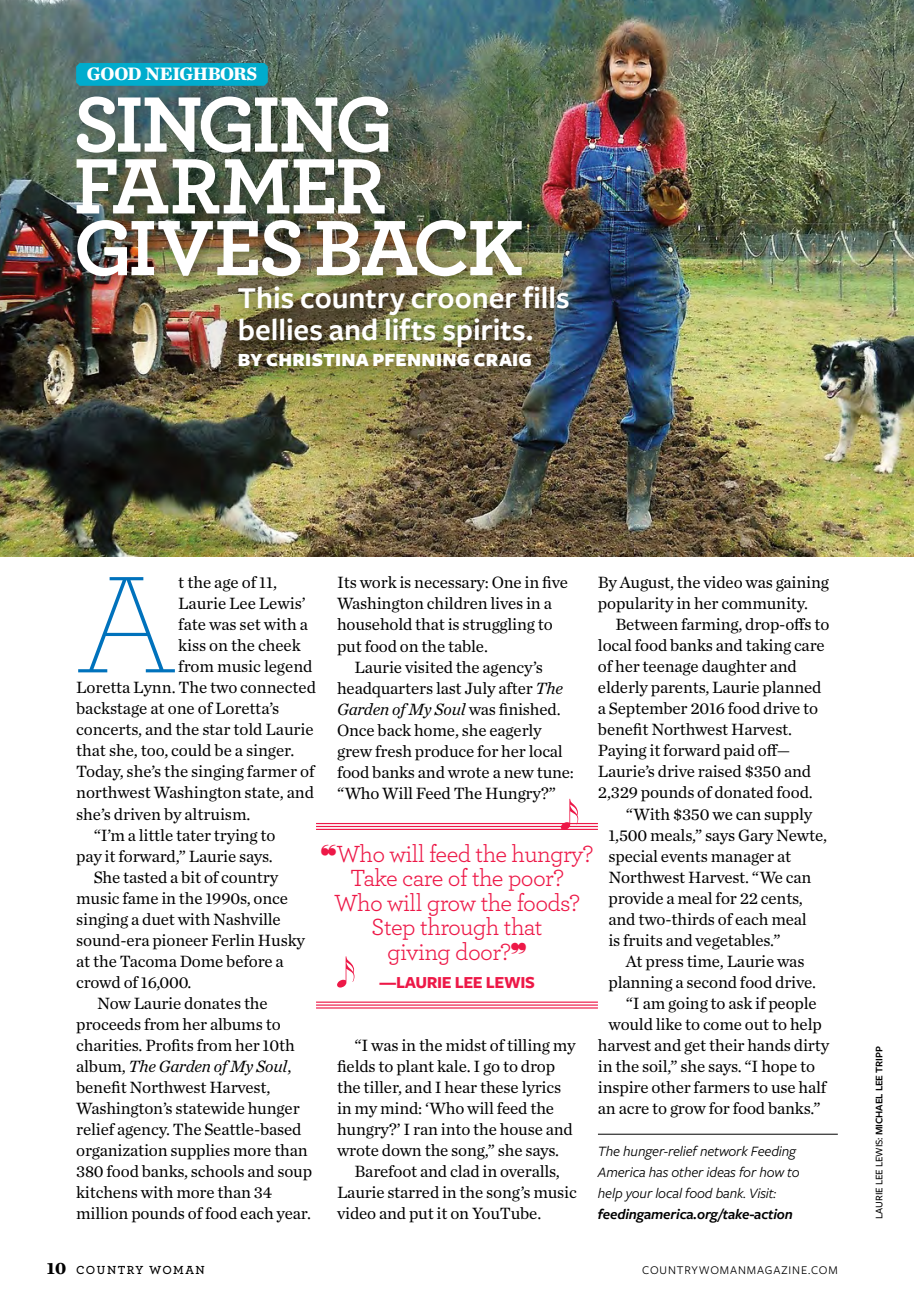
<style>
.page{position:relative;width:914px;height:1308px;background:#fff}
.page>*{position:absolute;margin:0;border:0;box-sizing:border-box;transform-origin:0 0}
.t1{font:200 144.72px "Archer";color:#0072bc}
.t2{font:700 82.25px/61.8px "Archer";letter-spacing:-.035em;color:#fff}
.t3{font:600 31.5px/31.5px "Freight Sans Pro";color:#fff}
.t4{font:24.5px/24.5px "Archer";letter-spacing:-.025em;color:#ed1847;text-align:center}
.t5{font:900 19.25px "Freight Sans Pro";letter-spacing:.01em;color:#fff}
.t6{font:700 18.9px "Chronicle Text G1";letter-spacing:-.01em;color:#fff}
.t7{font:700 17.5px "Freight Sans Pro";letter-spacing:-.025em;color:#ed1847}
.t8{font:17.15px/21px "Chronicle Text G1";letter-spacing:-.01em;color:#000}
.t9{font:italic 17.15px "Chronicle Text G1";letter-spacing:-.01em;color:#000}
.t10{font:italic 14.88px/21px "Freight Sans Pro";letter-spacing:-.01em;color:#000}
.t11{font:italic 600 14.88px "Freight Sans Pro";letter-spacing:-.01em;color:#000}
.t12{font:12.25px "Freight Sans Pro";letter-spacing:.07em;color:#000}
.t13{font:600 12.25px "Archer";letter-spacing:.115em;color:#000}
.t14{font:500 10.5px "Freight Sans Pro";letter-spacing:-.01em;color:#000}
.s1{font-style:italic}
.s2{font-style:normal}
.s3{font-family:"Chronicle Text G1";font-weight:700;font-size:17.5px}
.s4{font-weight:600}
</style>
<div class="page">
<img style="left:0;top:0;width:914px;height:556px">
<div style="left:76px;top:63px;width:192px;height:23px;background:#00accd"></div>
<img style="left:71px;top:90px;width:464px;height:199px">
<img style="left:233px;top:280px;width:348px;height:99px">
<img style="left:233px;top:280px;width:71px;height:9px">
<img style="left:312px;top:280px;width:223px;height:9px">
<hr style="left:598px;top:1133px;width:239px;height:1px;background:#000">
<hr style="left:316px;top:823px;width:282px;height:1px;background:#ed1847">
<hr style="left:316px;top:825px;width:282px;height:2px;background:#ed1847">
<hr style="left:316px;top:828px;width:282px;height:1px;background:#ed1847">
<hr style="left:316px;top:1001px;width:282px;height:1px;background:#ed1847">
<hr style="left:316px;top:1004px;width:282px;height:1px;background:#ed1847">
<hr style="left:316px;top:1007px;width:282px;height:1px;background:#ed1847">
<svg style="left:337px;top:956px;width:17px;height:31px"></svg>
<svg style="left:561px;top:798px;width:17px;height:31px"></svg>
<p class="t6" style="left:87px;top:67px;width:172px">GOOD NEIGHBORS</p>
<h2 class="t2" style="left:74px;top:101px;width:451px">SINGING<br>FARMER<br>GIVES BACK</h2>
<h3 class="t3" style="left:238px;top:284px;width:333px">This country crooner fills bellies and lifts spirits.</h3>
<p class="t5" style="left:238px;top:352px;width:295px">BY CHRISTINA PFENNING CRAIG</p>
<h1 class="t1" style="left:76px;top:537px;width:102px">A</h1>
<p class="t8" style="left:178px;top:573px;width:100px">t the age of 11,</p>
<p class="t8" style="left:598px;top:573px;width:232px">By August, the video was gaining popularity in her community.</p>
<p class="t8" style="left:615px;top:615px;width:215px">Between farming, drop-offs to</p>
<p class="t8" style="left:598px;top:636px;width:228px">local food banks and taking care</p>
<p class="t8" style="left:598px;top:657px;width:200px">of her teenage daughter and</p>
<p class="t8" style="left:598px;top:678px;width:225px">elderly parents, Laurie planned</p>
<p class="t8" style="left:598px;top:699px;width:222px">a September 2016 food drive to</p>
<p class="t8" style="left:598px;top:720px;width:196px">benefit Northwest Harvest.</p>
<p class="t8" style="left:598px;top:741px;width:194px">Paying it forward paid off—</p>
<p class="t8" style="left:598px;top:762px;width:215px">Laurie’s drive raised $350 and</p>
<p class="t8" style="left:598px;top:783px;width:216px">2,329 pounds of donated food.</p>
<p class="t8" style="left:626px;top:804px;width:188px">“With $350 we can supply</p>
<p class="t8" style="left:608px;top:825px;width:220px">1,500 meals,” says Gary Newte,</p>
<p class="t8" style="left:608px;top:846px;width:184px">special events manager at</p>
<p class="t8" style="left:608px;top:867px;width:204px">Northwest Harvest. “We can</p>
<p class="t8" style="left:608px;top:888px;width:196px">provide a meal for 22 cents,</p>
<p class="t8" style="left:608px;top:909px;width:200px">and two-thirds of each meal</p>
<p class="t8" style="left:608px;top:930px;width:174px">is fruits and vegetables.”</p>
<p class="t8" style="left:626px;top:951px;width:180px">At press time, Laurie was</p>
<p class="t8" style="left:608px;top:972px;width:209px">planning a second food drive.</p>
<p class="t8" style="left:626px;top:993px;width:192px">“I am going to ask if people</p>
<p class="t8" style="left:608px;top:1014px;width:215px">would like to come out to help</p>
<p class="t8" style="left:598px;top:1035px;width:233px">harvest and get their hands dirty</p>
<p class="t8" style="left:598px;top:1056px;width:219px">in the soil,” she says. “I hope to</p>
<p class="t8" style="left:598px;top:1077px;width:230px">inspire other farmers to use half</p>
<p class="t8" style="left:598px;top:1098px;width:224px">an acre to grow for food banks.”</p>
<p class="t10" style="left:598px;top:1141px;width:203px">The hunger-relief network Feeding<br>America has other ideas for how to help your local food bank. Visit:</p>
<p class="t11" style="left:598px;top:1208px;width:196px">feedingamerica.org/take-action</p>
<p class="t8" style="left:337px;top:573px;width:232px">Its work is necessary: One in five<br>Washington children lives in a household that is struggling to put food on the table.</p>
<p class="t8" style="left:337px;top:657px;width:238px;text-indent:18px">Laurie visited the agency’s headquarters last July after <span class="s1">The<br>Garden of My Soul</span> was finished.<br>Once back home, she eagerly grew fresh produce for her local food banks and wrote a new tune: “Who Will Feed The Hungry?”</p>
<p class="t8" style="left:178px;top:594px;width:129px">Laurie Lee Lewis’</p>
<p class="t8" style="left:178px;top:615px;width:131px">fate was set with a</p>
<p class="t8" style="left:178px;top:636px;width:124px">kiss on the cheek</p>
<p class="t8" style="left:178px;top:657px;width:136px">from music legend</p>
<p class="t8" style="left:76px;top:678px;width:241px">Loretta Lynn. The two connected</p>
<p class="t8" style="left:76px;top:699px;width:205px">backstage at one of Loretta’s</p>
<p class="t8" style="left:76px;top:720px;width:239px">concerts, and the star told Laurie</p>
<p class="t8" style="left:76px;top:741px;width:220px">that she, too, could be a singer.</p>
<p class="t8" style="left:76px;top:762px;width:240px">Today, she’s the singing farmer of</p>
<p class="t8" style="left:76px;top:783px;width:239px">northwest Washington state, and</p>
<p class="t8" style="left:76px;top:804px;width:176px">she’s driven by altruism.</p>
<p class="t8" style="left:94px;top:825px;width:183px">“I’m a little tater trying to</p>
<p class="t8" style="left:76px;top:846px;width:198px">pay it forward,” Laurie says.</p>
<p class="t8" style="left:94px;top:867px;width:186px">She tasted a bit of country</p>
<p class="t8" style="left:76px;top:888px;width:213px">music fame in the 1990s, once</p>
<p class="t8" style="left:76px;top:909px;width:206px">singing a duet with Nashville</p>
<p class="t8" style="left:76px;top:930px;width:230px">sound-era pioneer Ferlin Husky</p>
<p class="t8" style="left:76px;top:951px;width:209px">at the Tacoma Dome before a</p>
<p class="t8" style="left:76px;top:972px;width:117px">crowd of 16,000.</p>
<p class="t8" style="left:97px;top:993px;width:172px">Now Laurie donates the</p>
<p class="t8" style="left:76px;top:1014px;width:206px">proceeds from her albums to</p>
<p class="t8" style="left:76px;top:1035px;width:220px">charities. Profits from her 10th</p>
<p class="t9" style="left:76px;top:1060px;width:217px"><span class="s2">album,</span> The Garden of My Soul<span class="s2">,</span></p>
<p class="t8" style="left:76px;top:1077px;width:196px">benefit Northwest Harvest,</p>
<p class="t8" style="left:76px;top:1098px;width:225px">Washington’s statewide hunger</p>
<p class="t8" style="left:76px;top:1119px;width:227px">relief agency. The Seattle-based</p>
<p class="t8" style="left:76px;top:1140px;width:233px">organization supplies more than</p>
<p class="t8" style="left:76px;top:1161px;width:237px">380 food banks, schools and soup</p>
<p class="t8" style="left:76px;top:1182px;width:197px">kitchens with more than 34</p>
<p class="t8" style="left:76px;top:1203px;width:236px">million pounds of food each year.</p>
<h3 class="t4" style="left:320px;top:842px;width:274px">❝Who will feed the hungry?<br>Take care of the poor?<br>Who will grow the foods?<br>Step through that<br>giving door?❞</h3>
<p class="t7" style="left:379px;top:974px;width:157px">—LAURIE LEE LEWIS</p>
<p class="t8" style="left:354px;top:1035px;width:222px">“I was in the midst of tilling my</p>
<p class="t8" style="left:337px;top:1056px;width:220px">fields to plant kale. I go to drop</p>
<p class="t8" style="left:337px;top:1077px;width:226px">the tiller, and I hear these lyrics</p>
<p class="t8" style="left:337px;top:1098px;width:219px">in my mind: ‘Who will feed the</p>
<p class="t8" style="left:337px;top:1119px;width:237px">hungry?’ I ran into the house and</p>
<p class="t8" style="left:337px;top:1140px;width:223px">wrote down the song,” she says.</p>
<p class="t8" style="left:354px;top:1161px;width:207px">Barefoot and clad in overalls,</p>
<p class="t8" style="left:337px;top:1182px;width:241px">Laurie starred in the song’s music</p>
<p class="t8" style="left:337px;top:1203px;width:206px">video and put it on YouTube.</p>
<p class="t13" style="left:47px;top:1264px;width:159px"><span class="s3">10</span> COUNTRY WOMAN</p>
<p class="t12" style="left:642px;top:1261px;width:197px">COUNTRYWOMANMAGAZINE.COM</p>
<p class="t14" style="left:872px;top:1218px;width:174px;rotate:-90deg">LAURIE LEE LEWIS: <span class="s4">MICHAEL LEE TRIPP</span></p>
</div>
